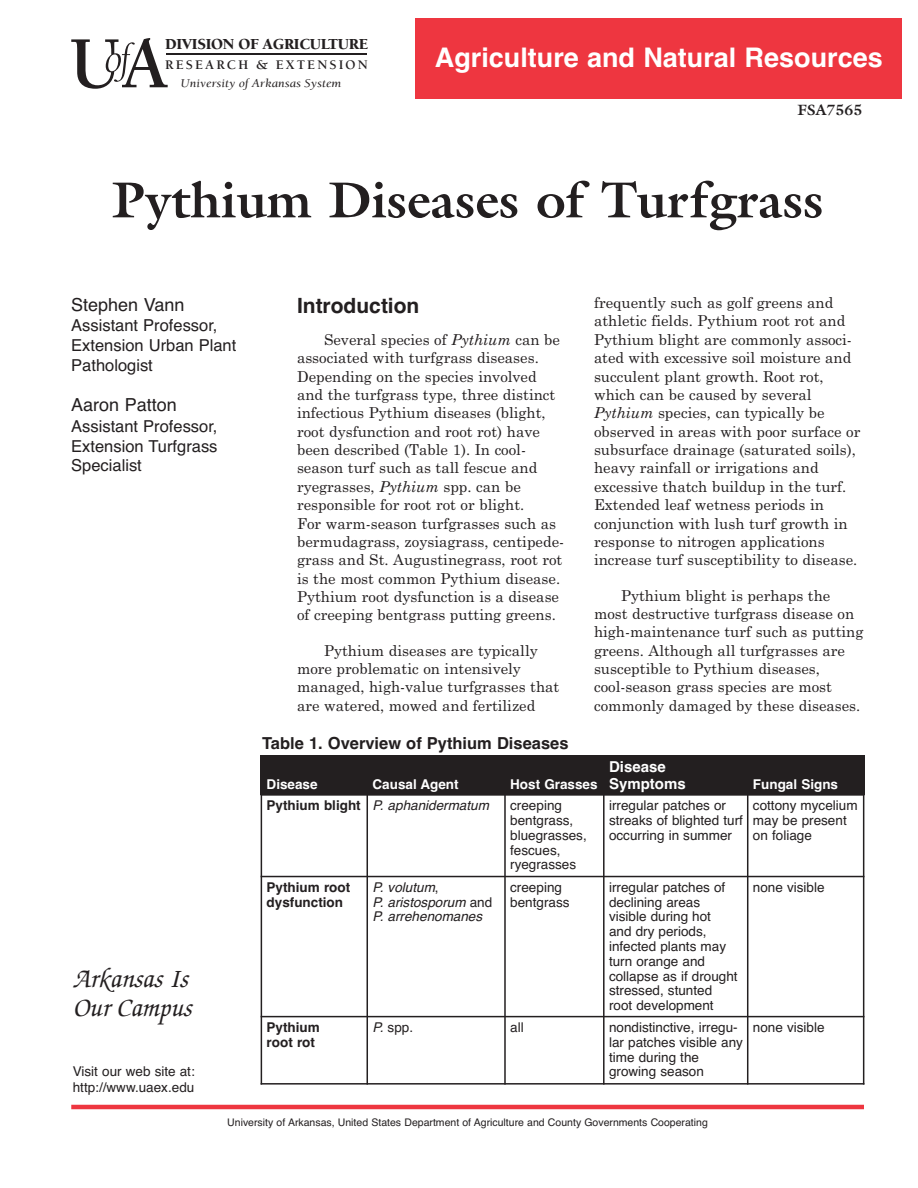
<style>
.page{position:relative;width:918px;height:1188px;background:#fff}
.page>*{position:absolute;margin:0;border:0;box-sizing:border-box;transform-origin:0 0}
.t1{font:700 51px "Galliard";color:#231f20}
.t2{font:700 27px "Helvetica";color:#fff}
.t3{font:italic 500 27px/29.2px "Zapf Chancery";color:#231f20}
.t4{font:700 21px "Helvetica";color:#231f20}
.t5{font:18px "Helvetica";color:#231f20}
.t6{font:16.5px/19.8px "Helvetica";color:#231f20}
.t7{font:700 16.5px "Helvetica";color:#231f20}
.t8{font:900 15.75px "Berkeley";letter-spacing:-.02em;color:#231f20}
.t9{font:15px/18.3px "Century Schoolbook";color:#231f20}
.t10{font:700 15px/16.5px "Helvetica";color:#fff}
.t11{font:700 15px "Galliard";color:#231f20}
.t12{font:13.5px/14.7px "Helvetica";color:#231f20}
.t13{font:italic 13.5px/14.7px "Helvetica";color:#231f20}
.t14{font:700 13.5px/14.7px "Helvetica";color:#231f20}
.t15{font:700 13.5px "Helvetica";color:#fff}
.t16{font:700 13.5px "Berkeley";letter-spacing:.155em;color:#231f20}
.t17{font:italic 12.15px "Berkeley";color:#231f20;scale:1.09 1}
.t18{font:10.5px "Helvetica";color:#231f20}
.s1{font-style:italic}
.s2{font-style:normal}
</style>
<div class="page">
<hr style="left:71px;top:1105px;width:793px;height:4px;background:#ee3640">
<hr style="left:166px;top:54px;width:201px;height:1px;background:#231f20">
<div style="left:261px;top:756px;width:106px;height:39px;background:#231f20"></div>
<div style="left:367px;top:756px;width:138px;height:39px;background:#231f20"></div>
<div style="left:505px;top:756px;width:99px;height:39px;background:#231f20"></div>
<div style="left:604px;top:756px;width:144px;height:39px;background:#231f20"></div>
<div style="left:748px;top:756px;width:116px;height:39px;background:#231f20"></div>
<hr style="left:261px;top:756px;width:1px;height:329px;background:#231f20">
<hr style="left:367px;top:756px;width:1px;height:329px;background:#231f20">
<hr style="left:504px;top:756px;width:2px;height:329px;background:#231f20">
<hr style="left:603px;top:756px;width:2px;height:329px;background:#231f20">
<hr style="left:747px;top:756px;width:1px;height:329px;background:#231f20">
<hr style="left:863px;top:756px;width:1px;height:329px;background:#231f20">
<hr style="left:261px;top:794px;width:603px;height:2px;background:#231f20">
<hr style="left:261px;top:876px;width:603px;height:1px;background:#231f20">
<hr style="left:261px;top:1016px;width:603px;height:1px;background:#231f20">
<hr style="left:261px;top:1083px;width:603px;height:2px;background:#231f20">
<svg style="left:71px;top:38px;width:97px;height:51px"></svg>
<div style="left:416px;top:18px;width:486px;height:81px;background:#ee3640"></div>
<p class="t8" style="left:165px;top:37px;width:205px">DIVISION OF AGRICULTURE</p>
<p class="t16" style="left:165px;top:60px;width:204px">RESEARCH &amp; EXTENSION</p>
<p class="t17" style="left:181px;top:78px;width:149px">University of Arkansas System</p>
<p class="t2" style="left:435px;top:42px;width:449px">Agriculture and Natural Resources</p>
<p class="t11" style="left:797px;top:101px;width:67px">FSA7565</p>
<h1 class="t1" style="left:145px;top:170px;width:680px">ythium Diseases of Turfgrass</h1>
<p class="t5" style="left:71px;top:294px;width:115px">Stephen Vann</p>
<p class="t6" style="left:71px;top:315px;width:167px">Assistant Professor,<br>Extension Urban Plant<br>Pathologist</p>
<p class="t5" style="left:71px;top:395px;width:107px">Aaron Patton</p>
<p class="t6" style="left:71px;top:416px;width:148px;text-align:justify">Assistant Professor, Extension Turfgrass Specialist</p>
<h2 class="t4" style="left:297px;top:293px;width:124px">Introduction</h2>
<p class="t9" style="left:297px;top:330px;width:269px;text-indent:27px">Several species of <span class="s1">Pythium</span> can be associated with turfgrass diseases.<br>Depending on the species involved and the turfgrass type, three distinct infectious Pythium diseases (blight, root dysfunction and root rot) have been described (Table 1). In cool&shy;season turf such as tall fescue and ryegrasses, <span class="s1">Pythium</span> spp. can be responsible for root rot or blight.<br>For warm-season turfgrasses such as bermudagrass, zoysiagrass, centipede&shy;grass and St. Augustinegrass, root rot is the most common Pythium disease.<br>Pythium root dysfunction is a disease of creeping bentgrass putting greens.</p>
<p class="t9" style="left:297px;top:641px;width:264px;text-indent:27px">Pythium diseases are typically more problematic on intensively managed, high-value turfgrasses that are watered, mowed and fertilized</p>
<p class="t9" style="left:594px;top:294px;width:268px">frequently such as golf greens and athletic fields. Pythium root rot and Pythium blight are commonly associ&shy;ated with excessive soil moisture and succulent plant growth. Root rot, which can be caused by several <span class="s1">Pythium</span> species, can typically be observed in areas with poor surface or subsurface drainage (saturated soils), heavy rainfall or irrigations and excessive thatch buildup in the turf.<br>Extended leaf wetness periods in conjunction with lush turf growth in response to nitrogen applications increase turf susceptibility to disease.</p>
<p class="t9" style="left:594px;top:586px;width:271px;text-indent:27px">Pythium blight is perhaps the most destructive turfgrass disease on high-maintenance turf such as putting greens. Although all turfgrasses are susceptible to Pythium diseases, cool-season grass species are most commonly damaged by these diseases.</p>
<h3 class="t7" style="left:262px;top:733px;width:308px">Table 1. Overview of Pythium Diseases</h3>
<p class="t15" style="left:267px;top:776px;width:53px">Disease</p>
<p class="t15" style="left:382px;top:776px;width:78px">ausal Agent</p>
<p class="t15" style="left:510px;top:776px;width:89px">Host Grasses</p>
<p class="t10" style="left:609px;top:759px;width:78px">Disease<br>Symptoms</p>
<p class="t15" style="left:753px;top:776px;width:87px">Fungal Signs</p>
<h2 class="t3" style="left:73px;top:967px;width:120px">Arkansas Is<br>Our Ca pus</h2>
<p class="t12" style="left:73px;top:1063px;width:123px;line-height:16.2px">Visit our web site at http //www.uaex.edu</p>
<p class="t14" style="left:267px;top:798px;width:96px">Pythium blight</p>
<p class="t13" style="left:373px;top:798px;width:118px">P. aphanidermatum</p>
<p class="t12" style="left:510px;top:798px;width:78px">creeping bentgrass, bluegrasses, fescues, ryegrasses</p>
<p class="t12" style="left:609px;top:798px;width:135px">irregular patches or streaks of blighted turf occurring in summer</p>
<p class="t12" style="left:753px;top:798px;width:106px">cottony mycelium may be present on foliage</p>
<p class="t14" style="left:267px;top:880px;width:85px">Pythium root dysfunction</p>
<p class="t13" style="left:373px;top:880px;width:121px">P. volutum<span class="s2">,<br></span>P. aristosporum <span class="s2">and<br></span>P. arrehenomanes</p>
<p class="t12" style="left:510px;top:880px;width:61px">creeping bentgrass</p>
<p class="t12" style="left:609px;top:880px;width:130px">irregular patches of declining areas visible during hot<br>and dry periods, infected plants may turn orange and collapse as if drought stressed, stunted root development</p>
<p class="t12" style="left:753px;top:880px;width:73px">none visible</p>
<p class="t14" style="left:267px;top:1020px;width:55px">Pythium root rot</p>
<p class="t12" style="left:373px;top:1020px;width:42px"><span class="s1">P.</span> spp.</p>
<p class="t12" style="left:510px;top:1020px;width:15px">all</p>
<p class="t12" style="left:609px;top:1020px;width:135px">nondistinctive, irregu&shy;lar patches visible any time during the growing season</p>
<p class="t12" style="left:753px;top:1020px;width:73px">none visible</p>
<p class="t18" style="left:227px;top:1116px;width:482px">University of Arkansas, United States Department of Agriculture and County Governments Cooperating</p>
</div>
